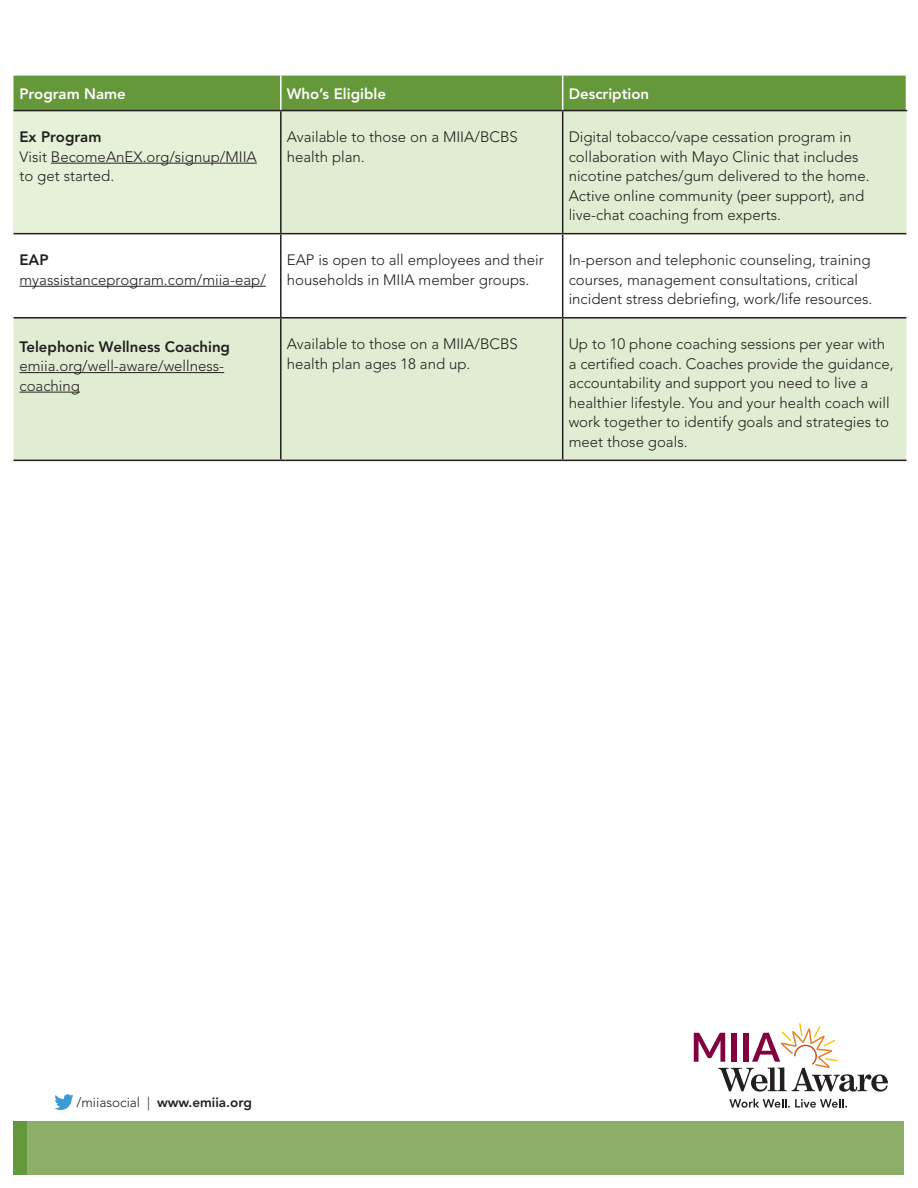
<style>
.page{position:relative;width:918px;height:1188px;background:#fff}
.page>*{position:absolute;margin:0;border:0;box-sizing:border-box;transform-origin:0 0}
.new_text{font:300 15px/19.5px "Avenir LT Std";color:#231f20}
.new_text-2{font:800 15px "Avenir LT Std";color:#231f20}
.new_text-3{font:800 15px "Avenir LT Std";color:#fff}
.t1{font:800 13.5px "Avenir LT Std";color:#231f20}
.s1{font-weight:300}
</style>
<div class="page">
<svg style="left:54px;top:1094px;width:20px;height:16px"></svg>
<div style="left:14px;top:1121px;width:890px;height:53px;background:#8daf6a"></div>
<div style="left:14px;top:1121px;width:13px;height:53px;background:#65973b"></div>
<svg style="left:729px;top:1099px;width:118px;height:9px"></svg>
<svg style="left:694px;top:1023px;width:194px;height:69px"></svg>
<div style="left:14px;top:76px;width:892px;height:34px;background:#65973b"></div>
<svg style="left:14px;top:111px;width:892px;height:349px;fill:#e0edd2"></svg>
<hr style="left:14px;top:110px;width:267px;height:1px;background:#231f20">
<hr style="left:281px;top:110px;width:282px;height:1px;background:#231f20">
<hr style="left:280px;top:111px;width:2px;height:122px;background:#231f20">
<hr style="left:563px;top:110px;width:344px;height:1px;background:#231f20">
<hr style="left:562px;top:111px;width:1px;height:122px;background:#231f20">
<hr style="left:14px;top:233px;width:267px;height:1px;background:#231f20">
<hr style="left:281px;top:233px;width:282px;height:1px;background:#231f20">
<hr style="left:280px;top:234px;width:2px;height:83px;background:#231f20">
<hr style="left:563px;top:233px;width:343px;height:1px;background:#231f20">
<hr style="left:562px;top:234px;width:1px;height:83px;background:#231f20">
<hr style="left:14px;top:317px;width:267px;height:2px;background:#231f20">
<hr style="left:281px;top:317px;width:282px;height:2px;background:#231f20">
<hr style="left:280px;top:319px;width:2px;height:141px;background:#231f20">
<hr style="left:563px;top:317px;width:343px;height:2px;background:#231f20">
<hr style="left:562px;top:319px;width:1px;height:141px;background:#231f20">
<hr style="left:14px;top:460px;width:267px;height:1px;background:#231f20">
<hr style="left:281px;top:460px;width:282px;height:1px;background:#231f20">
<hr style="left:563px;top:460px;width:343px;height:1px;background:#231f20">
<hr style="left:280px;top:76px;width:2px;height:34px;background:#fff">
<hr style="left:562px;top:76px;width:1px;height:34px;background:#fff">
<hr style="left:51px;top:163px;width:206px;height:1px;background:#231f20">
<hr style="left:20px;top:286px;width:246px;height:1px;background:#231f20">
<hr style="left:20px;top:372px;width:204px;height:1px;background:#231f20">
<hr style="left:20px;top:392px;width:60px;height:1px;background:#231f20">
<p class="new_text-3" style="left:20px;top:85px;width:108px">Program Name</p>
<p class="new_text-3" style="left:287px;top:85px;width:101px">Who’s Eligible</p>
<p class="new_text-3" style="left:569px;top:85px;width:82px">Description</p>
<p class="new_text-2" style="left:20px;top:128px;width:83px">Ex Program</p>
<p class="new_text" style="left:20px;top:147px;width:239px">Visit BecomeAnEX.org/signup/MIIA to get started.</p>
<p class="new_text" style="left:287px;top:127px;width:233px">Available to those on a MIIA/BCBS health plan.</p>
<p class="new_text" style="left:569px;top:127px;width:302px">Digital tobacco/vape cessation program in collaboration with Mayo Clinic that includes nicotine patches/gum delivered to the home.<br>Active online community (peer support), and live-chat coaching from experts.</p>
<p class="new_text-2" style="left:20px;top:251px;width:31px">EAP</p>
<p class="new_text" style="left:20px;top:270px;width:248px">myassistanceprogram.com/miia-eap/</p>
<p class="new_text-2" style="left:20px;top:338px;width:212px">Telephonic Wellness Coaching</p>
<p class="new_text" style="left:20px;top:356px;width:206px">emiia.org/well-aware/wellness&shy;coaching</p>
<p class="new_text" style="left:287px;top:250px;width:259px">EAP is open to all employees and their households in MIIA member groups.</p>
<p class="new_text" style="left:569px;top:250px;width:305px">In-person and telephonic counseling, training courses, management consultations, critical incident stress debriefing, work/life resources.</p>
<p class="new_text" style="left:287px;top:334px;width:233px">Available to those on a MIIA/BCBS health plan ages 18 and up.</p>
<p class="new_text" style="left:569px;top:334px;width:326px">Up to 10 phone coaching sessions per year with a certified coach. Coaches provide the guidance, accountability and support you need to live a healthier lifestyle. You and your health coach will work together to identify goals and strategies to meet those goals.</p>
<p class="t1" style="left:76px;top:1095px;width:177px"><span class="s1">/miiasocial |</span> www.emiia.org</p>
</div>
